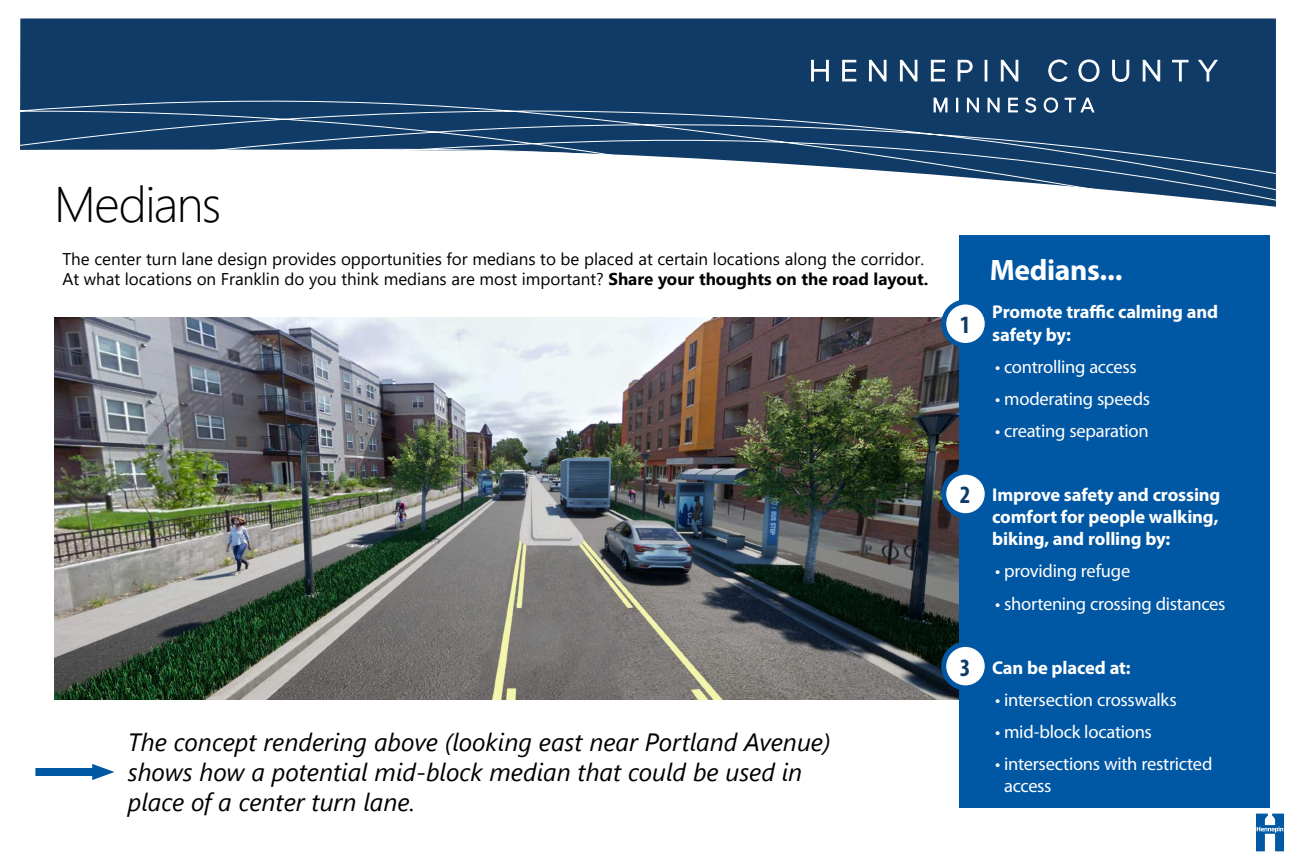
<style>
.page{position:relative;width:1296px;height:864px;background:#fff}
.page>*{position:absolute;margin:0;border:0;box-sizing:border-box;transform-origin:0 0}
.t1{font:300 50px "Segoe UI";letter-spacing:-.03em;color:#000}
.t2{font:700 29.65px "Myriad Pro";letter-spacing:-.015em;color:#fff}
.t3{font:italic 25px/30px "Segoe UI";color:#000}
.t4{font:700 condensed 25px "Myriad Pro";color:#103b66}
.t5{font:18.5px/22.2px "Myriad Pro";letter-spacing:-.015em;color:#fff}
.t6{font:700 18.5px/22.2px "Myriad Pro";letter-spacing:-.01em;color:#fff}
.t7{font:17px/20.4px "Segoe UI";color:#000}
.s1{font-weight:700}
</style>
<div class="page">
<div style="left:20px;top:19px;width:1256px;height:47px;background:#103b66"></div>
<svg style="left:20px;top:66px;width:1256px;height:141px"></svg>
<svg style="left:811px;top:60px;width:18px;height:22px"></svg>
<svg style="left:842px;top:60px;width:15px;height:22px"></svg>
<svg style="left:869px;top:60px;width:18px;height:22px"></svg>
<svg style="left:900px;top:60px;width:18px;height:22px"></svg>
<svg style="left:931px;top:60px;width:14px;height:22px"></svg>
<svg style="left:957px;top:60px;width:16px;height:22px"></svg>
<svg style="left:1001px;top:60px;width:18px;height:22px"></svg>
<svg style="left:1048px;top:59px;width:20px;height:23px"></svg>
<svg style="left:1078px;top:59px;width:22px;height:23px"></svg>
<svg style="left:1112px;top:60px;width:17px;height:22px"></svg>
<svg style="left:1143px;top:60px;width:17px;height:22px"></svg>
<svg style="left:1172px;top:60px;width:17px;height:22px"></svg>
<svg style="left:1197px;top:60px;width:21px;height:22px"></svg>
<svg style="left:933px;top:96px;width:15px;height:17px"></svg>
<svg style="left:956px;top:98px;width:2px;height:14px"></svg>
<svg style="left:967px;top:97px;width:12px;height:16px"></svg>
<svg style="left:987px;top:97px;width:13px;height:16px"></svg>
<svg style="left:1008px;top:97px;width:10px;height:16px"></svg>
<svg style="left:1025px;top:97px;width:11px;height:16px"></svg>
<svg style="left:1044px;top:97px;width:14px;height:16px"></svg>
<svg style="left:1064px;top:97px;width:31px;height:16px"></svg>
<svg style="left:1256px;top:814px;width:28px;height:37px"></svg>
<img style="left:54px;top:318px;width:905px;height:381px">
<div style="left:959px;top:235px;width:311px;height:573px;background:#0057a3"></div>
<div style="left:35px;top:768px;width:66px;height:8px;background:#0057a4"></div>
<svg style="left:92px;top:764px;width:22px;height:16px"></svg>
<div style="left:944px;top:302px;width:43px;height:44px;background:#fff;border-radius:50%"></div>
<div style="left:941px;top:300px;width:49px;height:48px;border:5px solid #0057a4;border-radius:50%"></div>
<div style="left:944px;top:472px;width:43px;height:44px;background:#fff;border-radius:50%"></div>
<div style="left:941px;top:470px;width:49px;height:48px;border:5px solid #0057a4;border-radius:50%"></div>
<div style="left:944px;top:644px;width:43px;height:44px;background:#fff;border-radius:50%"></div>
<div style="left:941px;top:642px;width:49px;height:48px;border:5px solid #0057a4;border-radius:50%"></div>
<h1 class="t1" style="left:54px;top:158px;width:169px">Medians</h1>
<p class="t7" style="left:62px;top:247px;width:868px">The center turn lane design provides opportunities for medians to be placed at certain locations along the corridor.<br>At what locations on Franklin do you think medians are most important? <span class="s1">Share your thoughts on the road layout.</span></p>
<h2 class="t2" style="left:990px;top:251px;width:134px">Medians...</h2>
<p class="t6" style="left:992px;top:300px;width:227px">Promote traffic calming and safety by:</p>
<p class="t5" style="left:995px;top:355px;width:143px">• controlling access</p>
<p class="t5" style="left:995px;top:387px;width:156px">• moderating speeds</p>
<p class="t5" style="left:995px;top:419px;width:155px">• creating separation</p>
<h3 class="t4" style="left:960px;top:309px;width:12px">1</h3>
<h3 class="t3" style="left:128px;top:723px;width:704px">The concept rendering above (looking east near Portland Avenue) shows how a potential mid-block median that could be used in place of a center turn lane.</h3>
<h3 class="t4" style="left:960px;top:479px;width:12px">2</h3>
<h3 class="t4" style="left:960px;top:652px;width:12px">3</h3>
<p class="t6" style="left:992px;top:483px;width:230px;text-align:justify">Improve safety and crossing comfort for people walking, biking, and rolling by:</p>
<p class="t5" style="left:995px;top:560px;width:137px">• providing refuge</p>
<p class="t5" style="left:995px;top:592px;width:232px">• shortening crossing distances</p>
<p class="t6" style="left:992px;top:656px;width:140px">Can be placed at:</p>
<p class="t5" style="left:995px;top:688px;width:183px">• intersection crosswalks</p>
<p class="t5" style="left:995px;top:720px;width:158px">• mid-block locations</p>
<p class="t5" style="left:1004px;top:752px;width:210px;text-indent:-9px">• intersections with restricted access</p>
</div>
